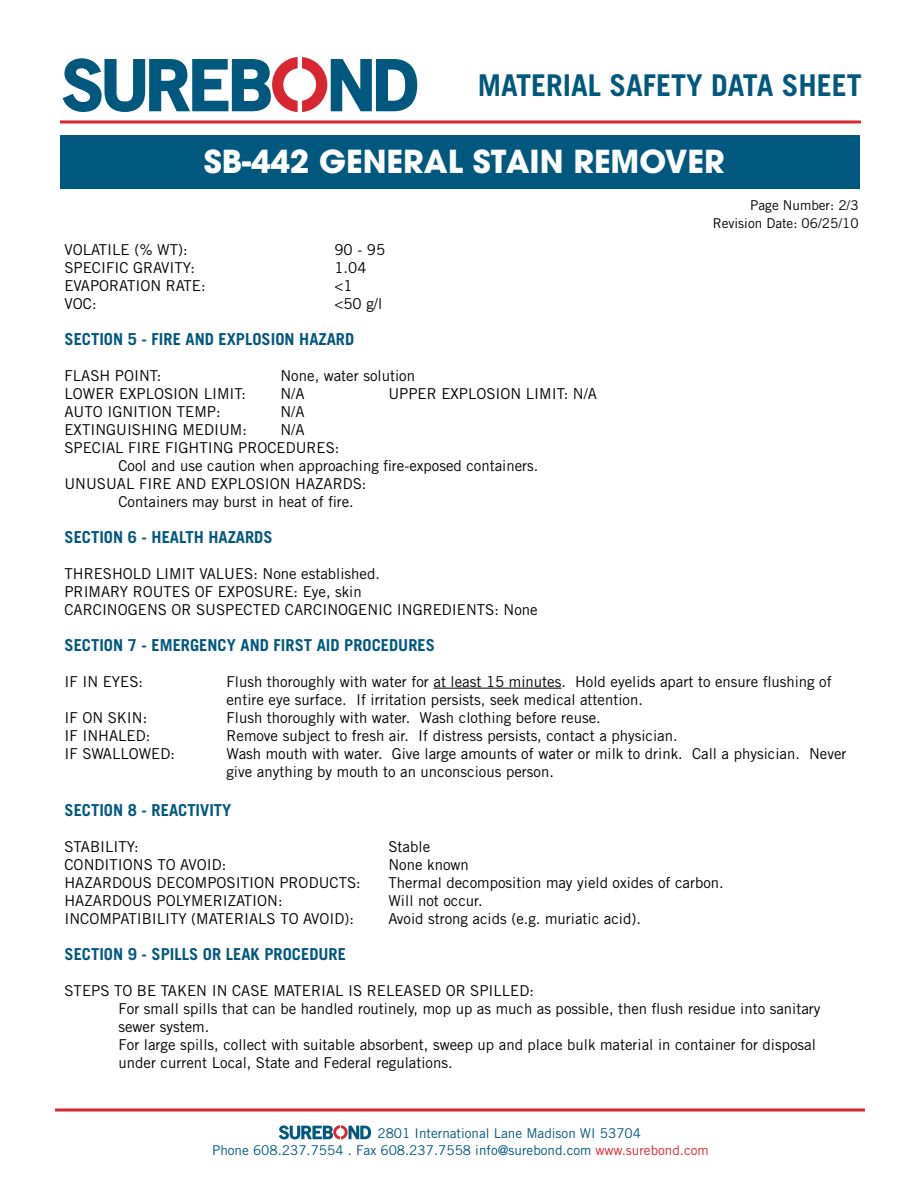
<style>
.page{position:relative;width:918px;height:1188px;background:#fff}
.page>*{position:absolute;margin:0;border:0;box-sizing:border-box;transform-origin:0 0}
.t1{font:700 31.5px "Avant Garde";color:#fff}
.t2{font:700 30px "Trade Gothic";color:#00587f}
.t3{font:700 16.5px "Trade Gothic";color:#00587f}
.t4{font:15px/18px "Trade Gothic";color:#000}
.t5{font:13.5px/16.2px "Trade Gothic";color:#00587f}
.t6{font:13.5px/18px "Trade Gothic";color:#000;text-align:right}
.s1{color:#d8272f}
</style>
<div class="page">
<svg style="left:63px;top:57px;width:354px;height:55px"></svg>
<hr style="left:60px;top:120px;width:801px;height:3px;background:#d8272f">
<div style="left:61px;top:135px;width:799px;height:54px;background:#00587f"></div>
<svg style="left:55px;top:1108px;width:810px;height:4px;background:#e15c62"></svg>
<svg style="left:279px;top:1125px;width:92px;height:14px"></svg>
<hr style="left:434px;top:688px;width:127px;height:1px;background:#000">
<h2 class="t2" style="left:478px;top:67px;width:386px">MATERIAL SAFETY DATA SHEET</h2>
<h1 class="t1" style="left:204px;top:141px;width:523px">SB-442 GENERAL STAIN REMOVER</h1>
<p class="t6" style="left:713px;top:196px;width:147px">Page Number: /3<br>Revision Date: 06/25/1 0</p>
<p class="t4" style="left:64px;top:240px;width:125px">VOLATILE (% WT):</p>
<p class="t4" style="left:334px;top:240px;width:52px">90 - 95</p>
<p class="t4" style="left:64px;top:258px;width:172px">SPECIFIC GRAVITY: 1</p>
<p class="t4" style="left:344px;top:258px;width:24px">.04</p>
<p class="t4" style="left:64px;top:276px;width:143px">EVAPORATION RATE:</p>
<p class="t4" style="left:334px;top:276px;width:16px">&lt;1</p>
<p class="t4" style="left:64px;top:294px;width:34px">VOC:</p>
<p class="t4" style="left:334px;top:294px;width:49px">&lt;50 g/l</p>
<p class="t3" style="left:64px;top:329px;width:291px">SECTION 5 - FIRE AND EXPLOSION HAZARD</p>
<p class="t4" style="left:64px;top:366px;width:98px">FLASH POINT:</p>
<p class="t4" style="left:280px;top:366px;width:136px">None, water solution</p>
<p class="t4" style="left:64px;top:384px;width:183px">LOWER EXPLOSION LIMIT:</p>
<p class="t4" style="left:280px;top:384px;width:26px">N/A</p>
<p class="t4" style="left:388px;top:384px;width:210px">UPPER EXPLOSION LIMIT: N/A</p>
<p class="t4" style="left:64px;top:402px;width:158px">AUTO IGNITION TEMP:</p>
<p class="t4" style="left:280px;top:402px;width:26px">N/A</p>
<p class="t4" style="left:64px;top:420px;width:184px">EXTINGUISHING MEDIUM:</p>
<p class="t4" style="left:280px;top:420px;width:26px">N/A</p>
<p class="t4" style="left:64px;top:438px;width:276px">SPECIAL FIRE FIGHTING PROCEDURES:</p>
<p class="t4" style="left:118px;top:456px;width:422px">Cool and use caution when approaching fire-exposed containers.</p>
<p class="t4" style="left:64px;top:474px;width:304px">UNUSUAL FIRE AND EXPLOSION HAZARDS:</p>
<p class="t4" style="left:118px;top:492px;width:237px">Containers may burst in heat of fire.</p>
<p class="t3" style="left:64px;top:527px;width:210px">SECTION 6 - HEALTH HAZARDS</p>
<p class="t4" style="left:64px;top:564px;width:475px">THRESHOLD LIMIT VALUES: None established.<br>PRIMARY ROUTES OF EXPOSURE: Eye, skin<br>CARCINOGENS OR SUSPECTED CARCINOGENIC INGREDIENTS: None</p>
<p class="t3" style="left:64px;top:635px;width:372px">SECTION 7 - EMERGENCY AND FIRST AID PROCEDURES</p>
<p class="t4" style="left:64px;top:672px;width:80px">IF IN EYES:</p>
<p class="t4" style="left:226px;top:672px;width:607px">Flush thoroughly with water for at least 1 5 minutes. Hold eyelids apart to ensure flushing of entire eye surface. If irritation persists, seek medical attention.</p>
<p class="t4" style="left:64px;top:708px;width:84px">IF ON SKIN:</p>
<p class="t4" style="left:226px;top:708px;width:376px">Flush thoroughly with water. Wash clothing before reuse.</p>
<p class="t4" style="left:64px;top:726px;width:87px">IF INHALED:</p>
<p class="t4" style="left:226px;top:726px;width:453px">Remove subject to fresh air. If distress persists, contact a physician.</p>
<p class="t4" style="left:64px;top:744px;width:112px">IF SWALLOWED:</p>
<p class="t4" style="left:226px;top:744px;width:622px">Wash mouth with water. Give large amounts of water or milk to drink. Call a physician. Never give anything by mouth to an unconscious person.</p>
<p class="t3" style="left:64px;top:800px;width:168px">SECTION 8 - REACTIVITY</p>
<p class="t4" style="left:64px;top:838px;width:76px">STABILITY:</p>
<p class="t4" style="left:388px;top:838px;width:43px">Stable</p>
<p class="t4" style="left:64px;top:856px;width:163px">CONDITIONS TO AVOID:</p>
<p class="t4" style="left:388px;top:856px;width:82px">None known</p>
<p class="t4" style="left:64px;top:874px;width:298px">HAZARDOUS DECOMPOSITION PRODUCTS:</p>
<p class="t4" style="left:388px;top:874px;width:337px">Thermal decomposition may yield oxides of carbon.</p>
<p class="t4" style="left:64px;top:892px;width:220px">HAZARDOUS POLYMERIZATION:</p>
<p class="t4" style="left:388px;top:892px;width:96px">Will not occur.</p>
<p class="t4" style="left:64px;top:910px;width:291px">INCOMPATIBILITY (MATERIALS TO AVOID):</p>
<p class="t4" style="left:388px;top:910px;width:254px">Avoid strong acids (e.g. muriatic acid).</p>
<p class="t3" style="left:64px;top:944px;width:283px">SECTION 9 - SPILLS OR LEAK PROCEDURE</p>
<p class="t4" style="left:118px;top:982px;width:704px;text-indent:-54px">STEPS TO BE TAKEN IN CASE MATERIAL IS RELEASED OR SPILLED:<br>For small spills that can be handled routinely, mop up as much as possible, then flush residue into sanitary sewer system.<br>For large spills, collect with suitable absorbent, sweep up and place bulk material in container for disposal under current Local, State and Federal regulations.</p>
<p class="t5" style="left:212px;top:1125px;width:498px;text-indent:165px">2801 International Lane Madison WI 53704<br>Phone 608.237.7554 . Fax 608.237.7558 info@surebond.com <span class="s1">www.surebond.com</span></p>
</div>
